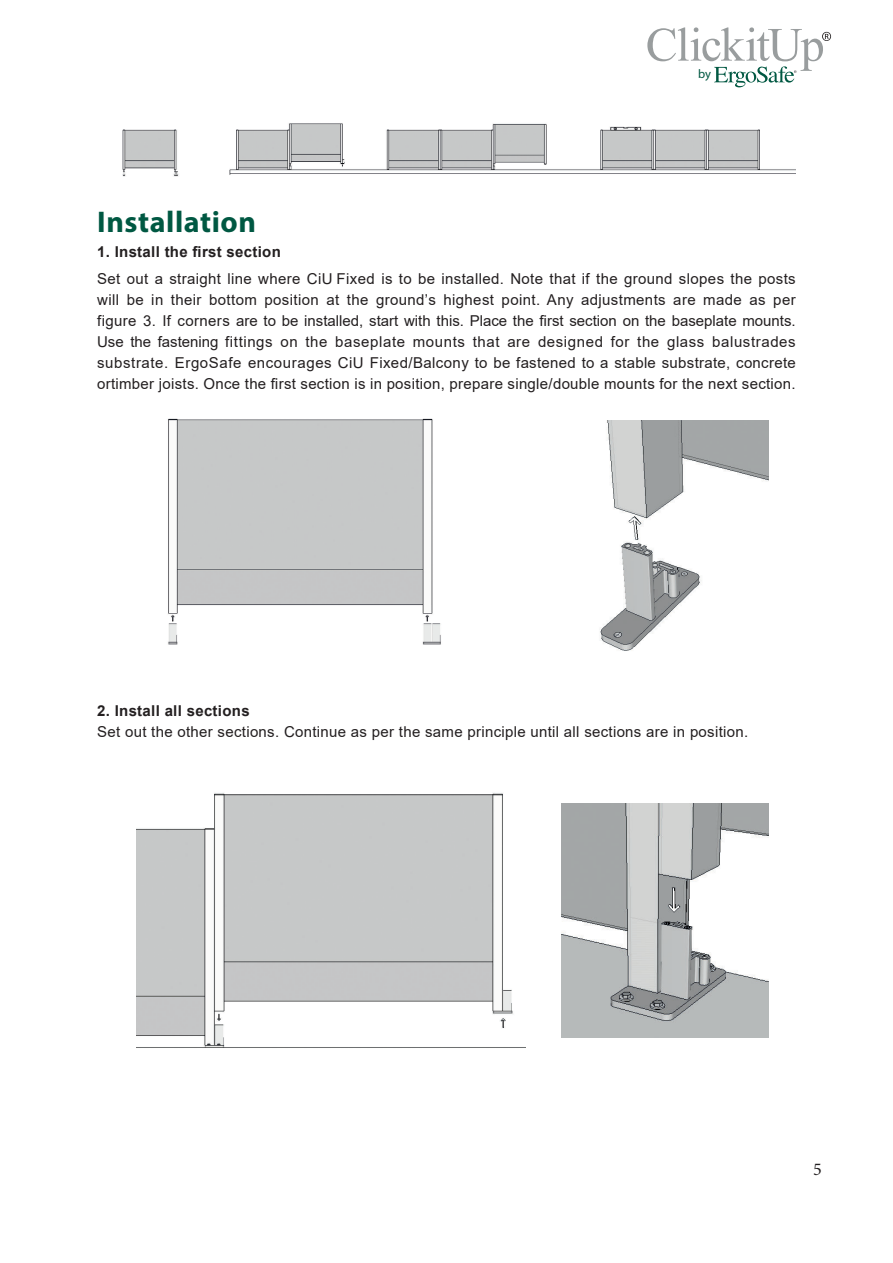
<style>
.page{position:relative;width:893px;height:1263px;background:#fff}
.page>*{position:absolute;margin:0;border:0;box-sizing:border-box;transform-origin:0 0}
.t1{font:700 30px "Myriad Pro";letter-spacing:.02em;color:#005842}
.t2{font:18px "Minion Pro";color:#231f20}
.t3{font:15px/21px "Arial";letter-spacing:.02em;color:#231f20;text-align:justify}
.t4{font:700 15px "Arial";letter-spacing:.02em;color:#231f20}
.t5{font:12.6px "Myriad Pro";color:#005842}
</style>
<div class="page">
<svg style="left:647px;top:27px;width:184px;height:60px"></svg>
<img style="left:122px;top:123px;width:674px;height:54px">
<img style="left:168px;top:418px;width:273px;height:227px">
<img style="left:600px;top:420px;width:169px;height:231px">
<img style="left:136px;top:793px;width:390px;height:255px">
<img style="left:561px;top:803px;width:208px;height:235px">
<p class="t5" style="left:698px;top:66px;width:14px">by</p>
<h1 class="t1" style="left:97px;top:203px;width:160px">Installation</h1>
<p class="t4" style="left:97px;top:241px;width:185px">1. Install the first section</p>
<p class="t3" style="left:97px;top:268px;width:700px">Set out a straight line where CiU Fixed is to be installed. Note that if the ground slopes the posts will be in their bottom position at the ground’s highest point. Any adjustments are made as per figure 3. If corners are to be installed, start with this. Place the first section on the baseplate mounts.<br>Use the fastening fittings on the baseplate mounts that are designed for the glass balustrades substrate. ErgoSafe encourages CiU Fixed/Balcony to be fastened to a stable substrate, concrete ortimber joists. Once the first section is in position, prepare single/double mounts for the next section.</p>
<p class="t4" style="left:97px;top:700px;width:154px">2. Install all sections</p>
<p class="t3" style="left:97px;top:721px;width:653px">Set out the other sections. Continue as per the same principle until all sections are in position.</p>
<p class="t2" style="left:813px;top:1157px;width:10px">5</p>
</div>
